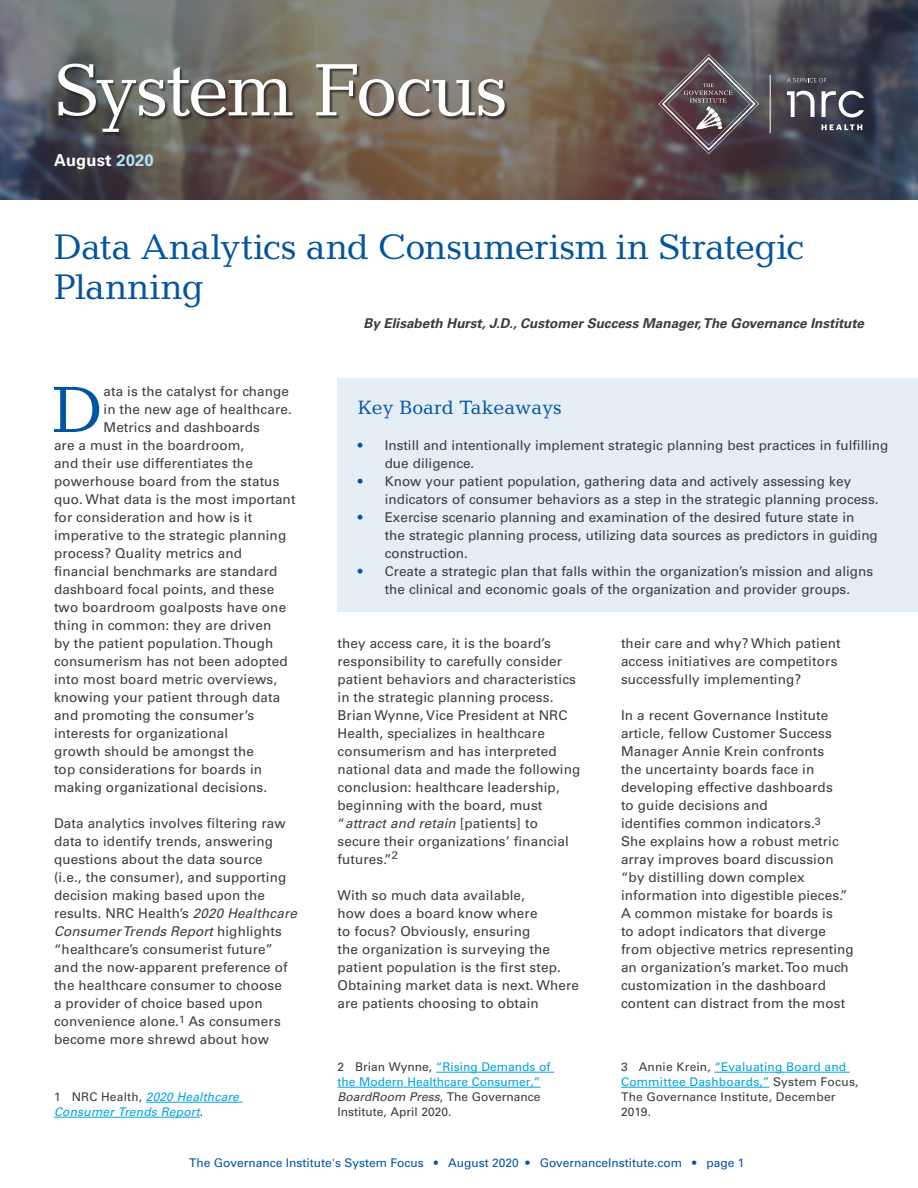
<style>
.page{position:relative;width:918px;height:1188px;background:#fff}
.page>*{position:absolute;margin:0;border:0;box-sizing:border-box;transform-origin:0 0}
.t1{font:75px "Candida Std";letter-spacing:-.03em;color:#fff}
.firstParagraph{font:66.9px "Candida BT";color:#0054a4}
.t2{font:36px/40.5px "Candida Std";letter-spacing:-.015em;color:#03549f}
.Key_board_takeaways{font:19.5px "Candida Std";color:#0054a4}
.body{font:700 16.5px "Univers LT Std";letter-spacing:.01em;color:#fff}
.firstParagraph-2{font:13.5px/18px "Univers LT Std";letter-spacing:.01em;color:#3b3c3e}
.Byline{font:italic 700 13.5px "Univers LT Std";color:#3b3c3e}
.t3{font:12px/15px "Univers LT Std";letter-spacing:.01em;color:#3b3c3e}
.t4{font:12px "Univers LT Std";color:#0054a4}
.t5{font:italic 12px/15px "Univers LT Std";letter-spacing:.015em;color:#00a3e0}
.s1{color:#b3e3f6}
.s2{font-style:italic}
.s3{font-style:normal;color:#3b3c3e}
.s4{color:#0054a4}
.s5{font-size:18px}
.s6{color:#00a3e0}
</style>
<div class="page">
<img style="left:0;top:0;width:918px;height:200px">
<hr style="left:146px;top:1102px;width:97px;height:1px;background:#00a3e0">
<hr style="left:54px;top:1117px;width:146px;height:1px;background:#00a3e0">
<hr style="left:436px;top:1072px;width:118px;height:1px;background:#00a3e0">
<hr style="left:338px;top:1087px;width:203px;height:1px;background:#00a3e0">
<hr style="left:714px;top:1072px;width:136px;height:1px;background:#00a3e0">
<hr style="left:621px;top:1087px;width:148px;height:1px;background:#00a3e0">
<div style="left:338px;top:378px;width:580px;height:234px;background:#e5edf5"></div>
<div style="left:59px;top:64px;width:450px;height:72px;background:#231f20;opacity:.75"></div>
<hr style="left:770px;top:75px;width:1px;height:58px;background:#fff">
<svg style="left:822px;top:124px;width:40px;height:6px"></svg>
<svg style="left:822px;top:91px;width:42px;height:26px"></svg>
<svg style="left:787px;top:91px;width:28px;height:26px"></svg>
<svg style="left:787px;top:78px;width:39px;height:4px"></svg>
<svg style="left:658px;top:54px;width:101px;height:100px;background:#63565d"></svg>
<h1 class="t1" style="left:54px;top:47px;width:456px">System Focus</h1>
<p class="body" style="left:54px;top:151px;width:101px">August <span class="s1">2020</span></p>
<h1 class="t2" style="left:54px;top:226px;width:752px">Data Analytics and Consumerism in Strategic<br>Planning</h1>
<p class="Byline" style="left:363px;top:316px;width:502px">By Elisabeth Hurst, J.D., Customer Success Manager, The Governance Institute</p>
<p class="firstParagraph" style="left:50px;top:368px;width:54px">D</p>
<p class="firstParagraph-2" style="left:103px;top:382px;width:187px">ata is the catalyst for change</p>
<p class="firstParagraph-2" style="left:103px;top:400px;width:190px">in the new age of healthcare.</p>
<p class="firstParagraph-2" style="left:103px;top:418px;width:158px">Metrics and dashboards</p>
<p class="firstParagraph-2" style="left:54px;top:436px;width:192px">are a must in the boardroom,</p>
<p class="firstParagraph-2" style="left:54px;top:454px;width:200px">and their use differentiates the</p>
<p class="firstParagraph-2" style="left:54px;top:472px;width:227px">powerhouse board from the status</p>
<p class="firstParagraph-2" style="left:54px;top:490px;width:243px">quo. What data is the most important</p>
<p class="firstParagraph-2" style="left:54px;top:508px;width:200px">for consideration and how is it</p>
<p class="firstParagraph-2" style="left:54px;top:526px;width:234px">imperative to the strategic planning</p>
<p class="firstParagraph-2" style="left:54px;top:544px;width:190px">process? Quality metrics and</p>
<p class="firstParagraph-2" style="left:54px;top:562px;width:225px">financial benchmarks are standard</p>
<p class="firstParagraph-2" style="left:54px;top:580px;width:222px">dashboard focal points, and these</p>
<p class="firstParagraph-2" style="left:54px;top:598px;width:234px">two boardroom goalposts have one</p>
<p class="firstParagraph-2" style="left:54px;top:616px;width:219px">thing in common: they are driven</p>
<p class="firstParagraph-2" style="left:54px;top:634px;width:221px">by the patient population. Though</p>
<p class="firstParagraph-2" style="left:54px;top:652px;width:235px">consumerism has not been adopted</p>
<p class="firstParagraph-2" style="left:54px;top:670px;width:225px">into most board metric overviews,</p>
<p class="firstParagraph-2" style="left:54px;top:688px;width:228px">knowing your patient through data</p>
<p class="firstParagraph-2" style="left:54px;top:706px;width:202px">and promoting the consumer’s</p>
<p class="firstParagraph-2" style="left:54px;top:724px;width:176px">interests for organizational</p>
<p class="firstParagraph-2" style="left:54px;top:742px;width:202px">growth should be amongst the</p>
<p class="firstParagraph-2" style="left:54px;top:760px;width:210px">top considerations for boards in</p>
<p class="firstParagraph-2" style="left:54px;top:778px;width:215px">making organizational decisions.</p>
<p class="firstParagraph-2" style="left:54px;top:814px;width:244px">Data analytics involves filtering raw data to identify trends, answering questions about the data source<br>(i.e., the consumer), and supporting decision making based upon the results. NRC Health’s <span class="s2">2020 Healthcare Consumer Trends Report</span> highlights “healthcare’s consumerist future” and the now-apparent preference of the healthcare consumer to choose<br>a provider of choice based upon convenience alone.<sup>1</sup> As consumers become more shrewd about how</p>
<p class="t5" style="left:54px;top:1089px;width:186px"><span class="s3">1 NRC Health,</span> 2020 Healthcare<br>Consumer Trends Report<span class="s3">.</span></p>
<p class="Key_board_takeaways" style="left:358px;top:396px;width:206px">Key Board Takeaways</p>
<p class="firstParagraph-2" style="left:385px;top:436px;width:505px;text-indent:-27px"><span class="s4">•</span> Instill and intentionally implement strategic planning best practices in fulfilling due diligence.</p>
<p class="firstParagraph-2" style="left:385px;top:472px;width:495px;text-indent:-27px"><span class="s4">•</span> Know your patient population, gathering data and actively assessing key indicators of consumer behaviors as a step in the strategic planning process.</p>
<p class="firstParagraph-2" style="left:385px;top:508px;width:495px;text-indent:-27px"><span class="s4">•</span> Exercise scenario planning and examination of the desired future state in the strategic planning process, utilizing data sources as predictors in guiding construction.</p>
<p class="firstParagraph-2" style="left:358px;top:562px;width:517px;text-align:center"><span class="s4">•</span> Create a strategic plan that falls within the organization’s mission and aligns the clinical and economic goals of the organization and provider groups.</p>
<p class="firstParagraph-2" style="left:338px;top:634px;width:244px">they access care, it is the board’s responsibility to carefully consider patient behaviors and characteristics in the strategic planning process.<br>Brian Wynne, Vice President at NRC Health, specializes in healthcare consumerism and has interpreted national data and made the following conclusion: healthcare leadership, beginning with the board, must “<span class="s2">attract and retain</span> [patients] to secure their organizations’ financial futures.”<span class="s5">2</span></p>
<p class="firstParagraph-2" style="left:338px;top:886px;width:243px">With so much data available,<br>how does a board know where<br>to focus? Obviously, ensuring<br>the organization is surveying the patient population is the first step.<br>Obtaining market data is next. Where are patients choosing to obtain</p>
<p class="t3" style="left:338px;top:1059px;width:215px">2 Brian Wynne, <span class="s6">“Rising Demands of the Modern Healthcare Consumer,”<br></span><span class="s2">BoardRoom Press</span>, The Governance<br>Institute, April 2020.</p>
<p class="firstParagraph-2" style="left:621px;top:634px;width:221px">their care and why? Which patient access initiatives are competitors successfully implementing?</p>
<p class="firstParagraph-2" style="left:621px;top:706px;width:234px">In a recent Governance Institute article, fellow Customer Success<br>Manager Annie Krein confronts<br>the uncertainty boards face in developing effective dashboards<br>to guide decisions and<br>identifies common indicators.<sup>3<br></sup>She explains how a robust metric array improves board discussion “by distilling down complex information into digestible pieces.”<br>A common mistake for boards is<br>to adopt indicators that diverge from objective metrics representing an organization’s market. Too much customization in the dashboard content can distract from the most</p>
<p class="t3" style="left:621px;top:1059px;width:239px">3 Annie Krein, <span class="s6">“Evaluating Board and<br>Committee Dashboards,”</span> System Focus,<br>The Governance Institute, December<br>2019.</p>
<p class="t4" style="left:189px;top:1156px;width:557px">The Governance Institute's System Focus • August 2020 • GovernanceInstitute.com • page 1</p>
</div>
